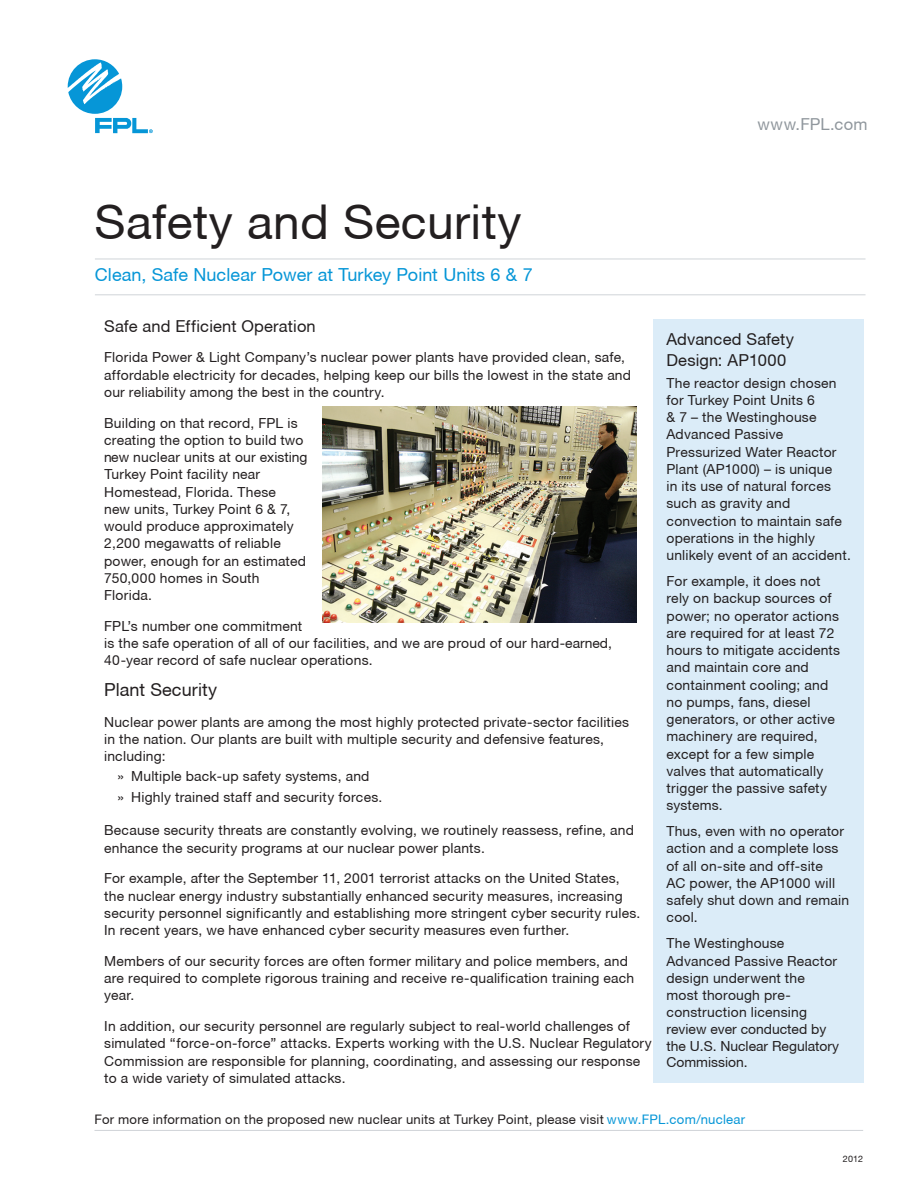
<style>
.page{position:relative;width:918px;height:1188px;background:#fff}
.page>*{position:absolute;margin:0;border:0;box-sizing:border-box;transform-origin:0 0}
.t1{font:48px "Helvetica Neue CE";letter-spacing:.01em;color:#231f20}
.t2{font:18px "Helvetica Neue CE";color:#0696d7}
.t3{font:18px "Helvetica Neue CE";color:#231f20}
.t4{font:16.5px/21px "Helvetica Neue CE";letter-spacing:.01em;color:#231f20}
.t5{font:16.5px "Helvetica Neue CE";letter-spacing:.015em;color:#90979d}
.t6{font:13.8px/17.2px "Helvetica Neue CE";letter-spacing:.015em;color:#231f20}
.t7{font:13.2px "Helvetica Neue CE";letter-spacing:.015em;color:#231f20}
.t8{font:9px "Helvetica Neue CE";color:#231f20}
.s1{color:#0696d7}
</style>
<div class="page">
<hr style="left:94px;top:1130px;width:769px;height:1px;background:#d0d4d8">
<hr style="left:95px;top:259px;width:771px;height:1px;background:#d0d4d8">
<hr style="left:95px;top:294px;width:771px;height:1px;background:#d0d4d8">
<div style="left:653px;top:320px;width:210px;height:763px;background:#dbecf8"></div>
<img style="left:322px;top:406px;width:314px;height:216px">
<svg style="left:68px;top:59px;width:85px;height:74px"></svg>
<p class="t5" style="left:757px;top:114px;width:112px">www.FPL.com</p>
<p class="t1" style="left:94px;top:193px;width:428px">Safety and Security</p>
<p class="t2" style="left:95px;top:264px;width:439px">Clean, Safe Nuclear Power at Turkey Point Units 6 &amp; 7</p>
<p class="t4" style="left:104px;top:315px;width:213px">Safe and Efficient Operation</p>
<p class="t6" style="left:104px;top:349px;width:529px">Florida Power &amp; Light Company’s nuclear power plants have provided clean, safe, affordable electricity for decades, helping keep our bills the lowest in the state and our reliability among the best in the country.</p>
<p class="t6" style="left:104px;top:414px;width:205px">Building on that record, FPL is creating the option to build two new nuclear units at our existing<br>Turkey Point facility near<br>Homestead, Florida. These<br>new units, Turkey Point 6 &amp; 7, would produce approximately<br>2,200 megawatts of reliable power, enough for an estimated<br>750,000 homes in South<br>Florida.</p>
<p class="t6" style="left:104px;top:617px;width:509px">FPL’s number one commitment<br>is the safe operation of all of our facilities, and we are proud of our hard-earned,<br>40-year record of safe nuclear operations.</p>
<p class="t3" style="left:104px;top:679px;width:115px">Plant Security</p>
<p class="t6" style="left:104px;top:713px;width:527px">Nuclear power plants are among the most highly protected private-sector facilities in the nation. Our plants are built with multiple security and defensive features, including:</p>
<p class="t6" style="left:118px;top:765px;width:266px;line-height:21.6px">» Multiple back-up safety systems, and<br>» Highly trained staff and security forces.</p>
<p class="t6" style="left:104px;top:822px;width:531px">Because security threats are constantly evolving, we routinely reassess, refine, and enhance the security programs at our nuclear power plants.</p>
<p class="t6" style="left:104px;top:870px;width:538px">For example, after the September 11, 2001 terrorist attacks on the United States, the nuclear energy industry substantially enhanced security measures, increasing security personnel significantly and establishing more stringent cyber security rules.<br>In recent years, we have enhanced cyber security measures even further.</p>
<p class="t6" style="left:104px;top:952px;width:532px">Members of our security forces are often former military and police members, and are required to complete rigorous training and receive re-qualification training each year.</p>
<p class="t6" style="left:104px;top:1018px;width:549px">In addition, our security personnel are regularly subject to real-world challenges of simulated “force-on-force” attacks. Experts working with the U.S. Nuclear Regulatory Commission are responsible for planning, coordinating, and assessing our response to a wide variety of simulated attacks.</p>
<p class="t4" style="left:667px;top:329px;width:129px">Advanced Safety<br>Design: AP1000</p>
<p class="t6" style="left:667px;top:374px;width:186px">The reactor design chosen for Turkey Point Units 6<br>&amp; 7 – the Westinghouse<br>Advanced Passive<br>Pressurized Water Reactor<br>Plant (AP1000) – is unique<br>in its use of natural forces such as gravity and convection to maintain safe operations in the highly unlikely event of an accident.</p>
<p class="t6" style="left:667px;top:573px;width:175px">For example, it does not rely on backup sources of power; no operator actions are required for at least 72 hours to mitigate accidents and maintain core and containment cooling; and no pumps, fans, diesel generators, or other active machinery are required, except for a few simple valves that automatically trigger the passive safety systems.</p>
<p class="t6" style="left:667px;top:823px;width:184px">Thus, even with no operator action and a complete loss of all on-site and off-site<br>AC power, the AP1000 will safely shut down and remain cool.</p>
<p class="t6" style="left:666px;top:935px;width:174px">The Westinghouse<br>Advanced Passive Reactor design underwent the most thorough pre&shy;construction licensing review ever conducted by the U.S. Nuclear Regulatory<br>Commission.</p>
<p class="t7" style="left:94px;top:1111px;width:652px">For more information on the proposed new nuclear units at Turkey Point, please visit <span class="s1">www.FPL.com/nuclear</span></p>
<p class="t8" style="left:843px;top:1153px;width:22px">2012</p>
</div>
